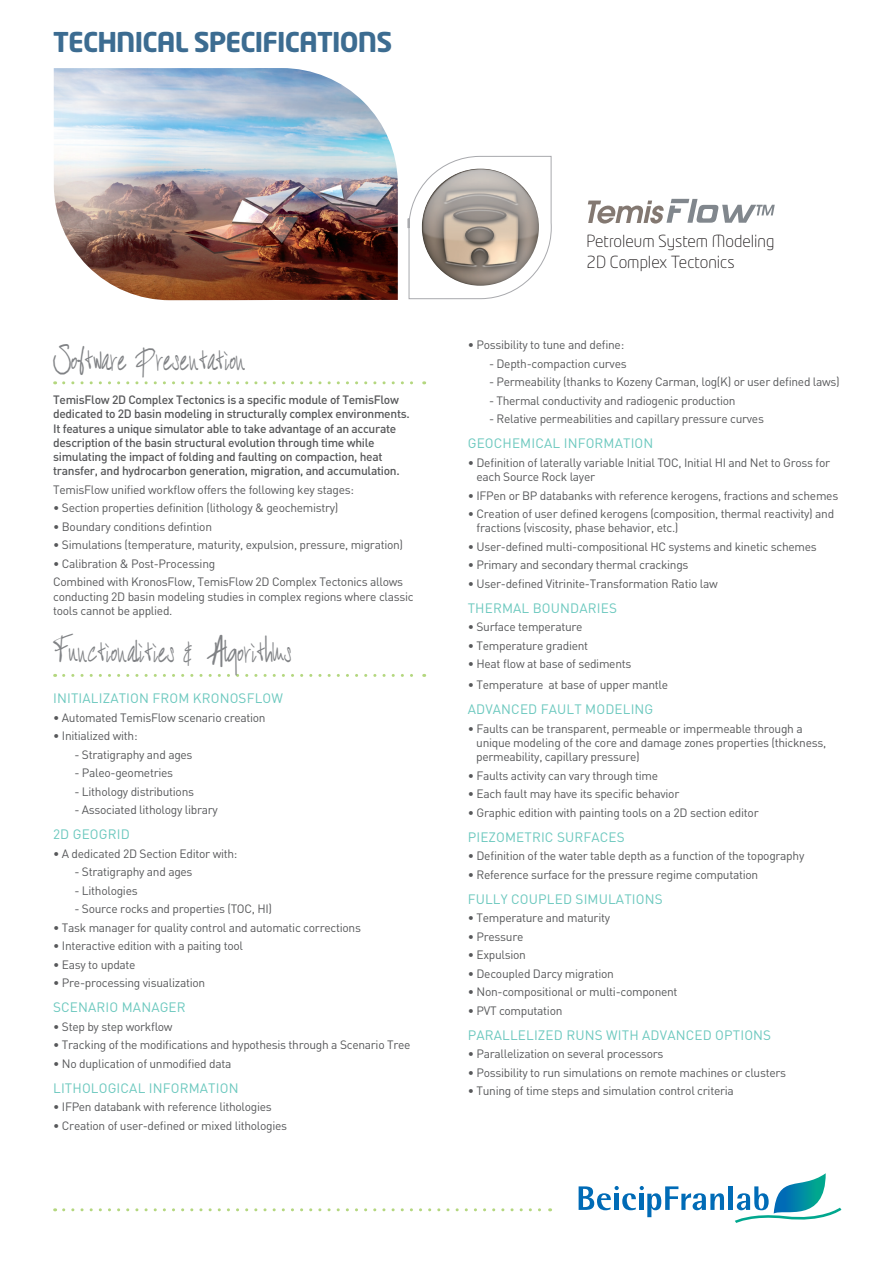
<style>
.page{position:relative;width:893px;height:1263px;background:#fff}
.page>*{position:absolute;margin:0;border:0;box-sizing:border-box;transform-origin:0 0}
.InterScriptOK{font:39px "BART Handschrift";color:#808285}
.t1{font:700 27px "Neo Tech Std";letter-spacing:-.03em;color:#3c6c91}
.t2{font:300 16.5px "Neo Tech Std";color:#231f20}
.Inter1{font:13.5px "DIN Pro";letter-spacing:.01em;color:#6bc8be}
.TexteCourant_9_11{font:12px/14.2px "DIN Pro";letter-spacing:-.025em;color:#57585a}
.TexteCourant_9_11-2{font:500 12px/14.2px "DIN Pro";letter-spacing:-.025em;color:#57585a}
</style>
<div class="page">
<svg style="left:407px;top:156px;width:145px;height:143px"></svg>
<hr style="left:729px;top:1186px;width:4px;height:24px;background:#006bb6">
<svg style="left:579px;top:1186px;width:145px;height:31px"></svg>
<svg style="left:735px;top:1173px;width:106px;height:50px"></svg>
<img style="left:54px;top:68px;width:344px;height:232px">
<svg style="left:588px;top:199px;width:187px;height:25px"></svg>
<svg style="left:64px;top:1208px;width:487px;height:3px"></svg>
<svg style="left:64px;top:381px;width:361px;height:3px"></svg>
<svg style="left:64px;top:674px;width:361px;height:3px"></svg>
<p class="t1" style="left:53px;top:25px;width:341px">TECHNICAL SPECIFICATIONS</p>
<p class="InterScriptOK" style="left:53px;top:340px;width:194px">Software Presentation</p>
<p class="TexteCourant_9_11-2" style="left:53px;top:392px;width:358px">TemisFlow 2D Complex Tectonics is a specific module of TemisFlow dedicated to 2D basin modeling in structurally complex environments.<br>It features a unique simulator able to take advantage of an accurate description of the basin structural evolution through time while simulating the impact of folding and faulting on compaction, heat transfer, and hydrocarbon generation, migration, and accumulation.</p>
<p class="TexteCourant_9_11" style="left:53px;top:482px;width:302px">TemisFlow unified workflow offers the following key stages:</p>
<p class="TexteCourant_9_11" style="left:53px;top:500px;width:287px">• Section properties definition (lithology &amp; geochemistry)</p>
<p class="TexteCourant_9_11" style="left:53px;top:519px;width:160px">• Boundary conditions defintion</p>
<p class="TexteCourant_9_11" style="left:53px;top:537px;width:352px">• Simulations (temperature, maturity, expulsion, pressure, migration)</p>
<p class="TexteCourant_9_11" style="left:53px;top:556px;width:164px">• Calibration &amp; Post-Processing</p>
<p class="TexteCourant_9_11" style="left:53px;top:574px;width:362px">Combined with KronosFlow, TemisFlow 2D Complex Tectonics allows conducting 2D basin modeling studies in complex regions where classic tools cannot be applied.</p>
<p class="InterScriptOK" style="left:53px;top:633px;width:241px">Functionalities &amp; Algorithms</p>
<p class="Inter1" style="left:53px;top:689px;width:231px">INITIALIZATION FROM KRONOSFLOW</p>
<p class="TexteCourant_9_11" style="left:53px;top:710px;width:214px">• Automated TemisFlow scenario creation</p>
<p class="TexteCourant_9_11" style="left:53px;top:728px;width:86px">• Initialized with:</p>
<p class="TexteCourant_9_11" style="left:74px;top:747px;width:120px">- Stratigraphy and ages</p>
<p class="TexteCourant_9_11" style="left:74px;top:765px;width:100px">- Paleo-geometries</p>
<p class="TexteCourant_9_11" style="left:74px;top:784px;width:121px">- Lithology distributions</p>
<p class="TexteCourant_9_11" style="left:74px;top:802px;width:145px">- Associated lithology library</p>
<p class="Inter1" style="left:53px;top:825px;width:78px">2D GEOGRID</p>
<p class="TexteCourant_9_11" style="left:53px;top:846px;width:186px">• A dedicated 2D Section Editor with:</p>
<p class="TexteCourant_9_11" style="left:74px;top:864px;width:120px">- Stratigraphy and ages</p>
<p class="TexteCourant_9_11" style="left:74px;top:883px;width:65px">- Lithologies</p>
<p class="TexteCourant_9_11" style="left:74px;top:901px;width:199px">- Source rocks and properties (TOC, HI)</p>
<p class="TexteCourant_9_11" style="left:53px;top:920px;width:309px">• Task manager for quality control and automatic corrections</p>
<p class="TexteCourant_9_11" style="left:53px;top:938px;width:192px">• Interactive edition with a paiting tool</p>
<p class="TexteCourant_9_11" style="left:53px;top:957px;width:84px">• Easy to update</p>
<p class="TexteCourant_9_11" style="left:53px;top:975px;width:154px">• Pre-processing visualization</p>
<p class="Inter1" style="left:53px;top:998px;width:134px">SCENARIO MANAGER</p>
<p class="TexteCourant_9_11" style="left:53px;top:1019px;width:121px">• Step by step workflow</p>
<p class="TexteCourant_9_11" style="left:53px;top:1037px;width:359px">• Tracking of the modifications and hypothesis through a Scenario Tree</p>
<p class="TexteCourant_9_11" style="left:53px;top:1056px;width:180px">• No duplication of unmodified data</p>
<p class="Inter1" style="left:53px;top:1079px;width:187px">LITHOLOGICAL INFORMATION</p>
<p class="TexteCourant_9_11" style="left:53px;top:1099px;width:220px">• IFPen databank with reference lithologies</p>
<p class="TexteCourant_9_11" style="left:53px;top:1118px;width:236px">• Creation of user-defined or mixed lithologies</p>
<p class="t2" style="left:587px;top:231px;width:189px">Petroleum System Modeling</p>
<p class="t2" style="left:587px;top:252px;width:150px">2D Complex Tectonics</p>
<p class="TexteCourant_9_11" style="left:468px;top:337px;width:158px">• Possibility to tune and define:</p>
<p class="TexteCourant_9_11" style="left:489px;top:356px;width:139px">- Depth-compaction curves</p>
<p class="TexteCourant_9_11" style="left:489px;top:374px;width:352px">- Permeability (thanks to Kozeny Carman, log(K) or user defined laws)</p>
<p class="TexteCourant_9_11" style="left:489px;top:393px;width:248px">- Thermal conductivity and radiogenic production</p>
<p class="TexteCourant_9_11" style="left:489px;top:411px;width:276px">- Relative permeabilities and capillary pressure curves</p>
<p class="Inter1" style="left:468px;top:434px;width:187px">GEOCHEMICAL INFORMATION</p>
<p class="TexteCourant_9_11" style="left:476px;top:455px;width:355px;text-indent:-9px">• Definition of laterally variable Initial TOC, Initial HI and Net to Gross for each Source Rock layer</p>
<p class="TexteCourant_9_11" style="left:468px;top:488px;width:372px">• IFPen or BP databanks with reference kerogens, fractions and schemes</p>
<p class="TexteCourant_9_11" style="left:476px;top:506px;width:359px;text-indent:-9px">• Creation of user defined kerogens (composition, thermal reactivity) and fractions (viscosity, phase behavior, etc.)</p>
<p class="TexteCourant_9_11" style="left:468px;top:539px;width:350px">• User-defined multi-compositional HC systems and kinetic schemes</p>
<p class="TexteCourant_9_11" style="left:468px;top:557px;width:222px">• Primary and secondary thermal crackings</p>
<p class="TexteCourant_9_11" style="left:468px;top:576px;width:252px">• User-defined Vitrinite-Transformation Ratio law</p>
<p class="Inter1" style="left:468px;top:599px;width:151px">THERMAL BOUNDARIES</p>
<p class="TexteCourant_9_11" style="left:468px;top:619px;width:116px">• Surface temperature</p>
<p class="TexteCourant_9_11" style="left:468px;top:638px;width:122px">• Temperature gradient</p>
<p class="TexteCourant_9_11" style="left:468px;top:656px;width:165px">• Heat flow at base of sediments</p>
<p class="TexteCourant_9_11" style="left:468px;top:677px;width:202px">• Temperature at base of upper mantle</p>
<p class="Inter1" style="left:468px;top:700px;width:187px">ADVANCED FAULT MODELING</p>
<p class="TexteCourant_9_11" style="left:476px;top:721px;width:351px;text-indent:-9px">• Faults can be transparent, permeable or impermeable through a unique modeling of the core and damage zones properties (thickness, permeability, capillary pressure)</p>
<p class="TexteCourant_9_11" style="left:468px;top:768px;width:192px">• Faults activity can vary through time</p>
<p class="TexteCourant_9_11" style="left:468px;top:786px;width:213px">• Each fault may have its specific behavior</p>
<p class="TexteCourant_9_11" style="left:468px;top:805px;width:292px">• Graphic edition with painting tools on a 2D section editor</p>
<p class="Inter1" style="left:468px;top:828px;width:158px">PIEZOMETRIC SURFACES</p>
<p class="TexteCourant_9_11" style="left:468px;top:848px;width:338px">• Definition of the water table depth as a function of the topography</p>
<p class="TexteCourant_9_11" style="left:468px;top:867px;width:292px">• Reference surface for the pressure regime computation</p>
<p class="Inter1" style="left:468px;top:890px;width:196px">FULLY COUPLED SIMULATIONS</p>
<p class="TexteCourant_9_11" style="left:468px;top:910px;width:144px">• Temperature and maturity</p>
<p class="TexteCourant_9_11" style="left:468px;top:929px;width:57px">• Pressure</p>
<p class="TexteCourant_9_11" style="left:468px;top:947px;width:60px">• Expulsion</p>
<p class="TexteCourant_9_11" style="left:468px;top:966px;width:148px">• Decoupled Darcy migration</p>
<p class="TexteCourant_9_11" style="left:468px;top:984px;width:211px">• Non-compositional or multi-component</p>
<p class="TexteCourant_9_11" style="left:468px;top:1003px;width:96px">• PVT computation</p>
<p class="Inter1" style="left:468px;top:1026px;width:305px">PARALLELIZED RUNS WITH ADVANCED OPTIONS</p>
<p class="TexteCourant_9_11" style="left:468px;top:1046px;width:197px">• Parallelization on several processors</p>
<p class="TexteCourant_9_11" style="left:468px;top:1065px;width:320px">• Possibility to run simulations on remote machines or clusters</p>
<p class="TexteCourant_9_11" style="left:468px;top:1083px;width:268px">• Tuning of time steps and simulation control criteria</p>
</div>
